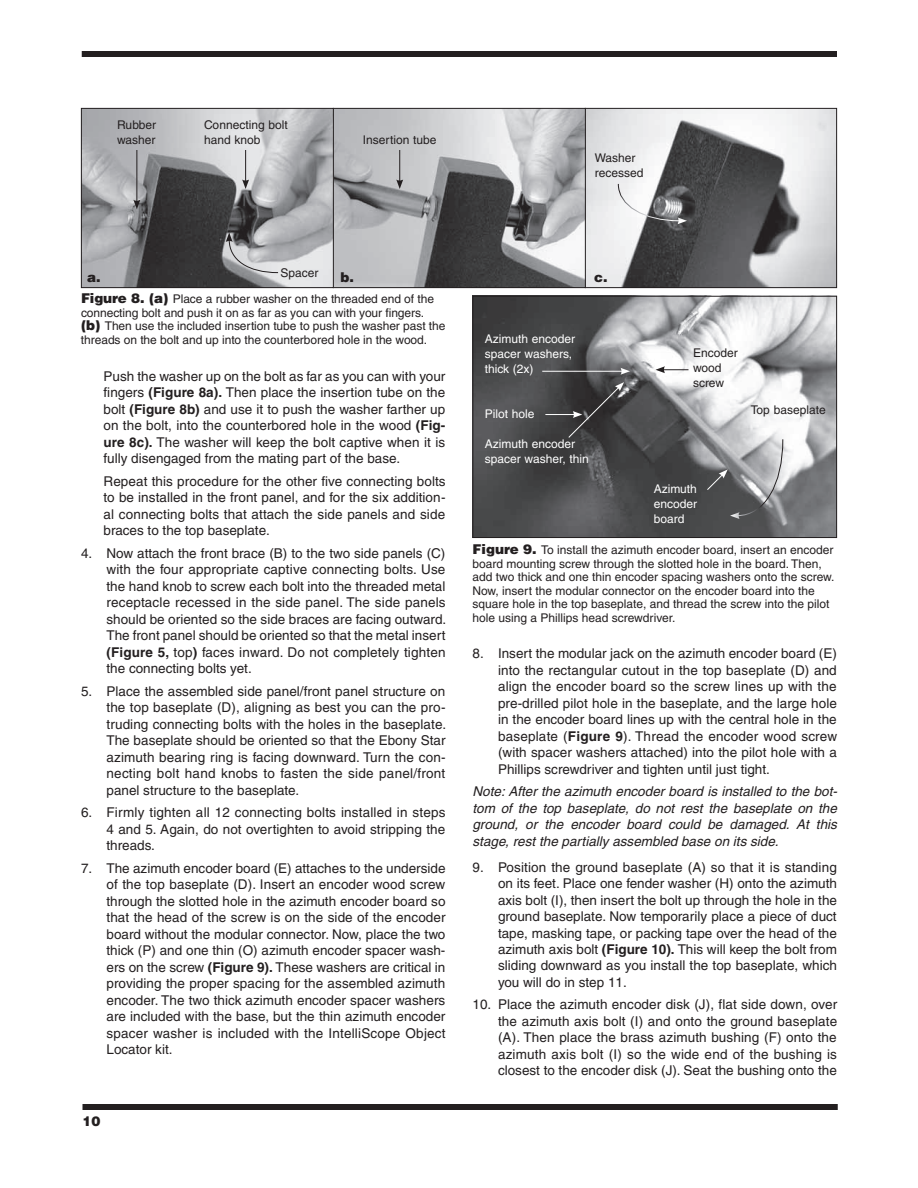
<style>
.page{position:relative;width:918px;height:1188px;background:#fff}
.page>*{position:absolute;margin:0;border:0;box-sizing:border-box;transform-origin:0 0}
.t1{font:13.5px/16.5px "Helvetica";color:#231f20;text-align:justify}
.t2{font:italic 13.5px/16.5px "Helvetica";color:#231f20;text-align:justify}
.t3{font:900 13.5px "Helvetica";color:#231f20}
.t4{font:12px/13.5px "Helvetica";color:#231f20}
.t5{font:12px/15px "Helvetica";color:#fff}
.s1{font-weight:900;font-size:13.5px}
.s2{font-weight:700}
</style>
<div class="page">
<div style="left:82px;top:51px;width:755px;height:6px;background:#231f20"></div>
<div style="left:82px;top:1104px;width:756px;height:6px;background:#231f20"></div>
<img style="left:83px;top:110px;width:752px;height:176px">
<div style="left:585px;top:108px;width:252px;height:180px;border:1px solid #231f20"></div>
<div style="left:333px;top:108px;width:253px;height:180px;border:1px solid #231f20"></div>
<div style="left:81px;top:108px;width:253px;height:180px;border:1px solid #231f20"></div>
<img style="left:474px;top:298px;width:361px;height:238px">
<div style="left:472px;top:296px;width:365px;height:242px;border:1px solid #231f20"></div>
<hr style="left:542px;top:371px;width:81px;height:1px;background:#fff">
<svg style="left:621px;top:368px;width:9px;height:7px"></svg>
<hr style="left:545px;top:414px;width:30px;height:1px;background:#fff">
<svg style="left:568px;top:382px;width:56px;height:56px;background:#3f3e3f"></svg>
<svg style="left:706px;top:439px;width:78px;height:80px;background:#8b8c8e"></svg>
<svg style="left:656px;top:366px;width:32px;height:7px"></svg>
<hr style="left:136px;top:150px;width:1px;height:52px;background:#231f20">
<svg style="left:133px;top:200px;width:7px;height:9px"></svg>
<hr style="left:245px;top:150px;width:1px;height:32px;background:#231f20">
<svg style="left:242px;top:180px;width:7px;height:9px"></svg>
<hr style="left:399px;top:150px;width:1px;height:32px;background:#231f20">
<svg style="left:396px;top:180px;width:7px;height:9px"></svg>
<svg style="left:226px;top:233px;width:53px;height:40px;background:#aaabad"></svg>
<svg style="left:618px;top:183px;width:69px;height:41px"></svg>
<p class="t4" style="left:117px;top:117px;width:41px;line-height:15px">Rubber washer</p>
<p class="t4" style="left:204px;top:117px;width:85px;line-height:15px">Connecting bolt hand knob</p>
<p class="t4" style="left:363px;top:133px;width:75px">Insertion tube</p>
<p class="t4" style="left:595px;top:151px;width:50px;line-height:15px">Washer recessed</p>
<p class="t4" style="left:280px;top:266px;width:40px">Spacer</p>
<p class="t3" style="left:87px;top:268px;width:15px">a.</p>
<p class="t3" style="left:341px;top:268px;width:15px">b.</p>
<p class="t3" style="left:594px;top:268px;width:15px">c.</p>
<p class="t4" style="left:81px;top:292px;width:366px"><span class="s1">Figure 8. (a)</span> Place a rubber washer on the threaded end of the connecting bolt and push it on as far as you can with your fingers. <span class="s1">(b)</span> Then use the included insertion tube to push the washer past the threads on the bolt and up into the counterbored hole in the wood.</p>
<p class="t1" style="left:104px;top:368px;width:343px">Push the washer up on the bolt as far as you can with your fingers <span class="s2">(Figure 8a).</span> Then place the insertion tube on the bolt <span class="s2">(Figure 8b)</span> and use it to push the washer farther up on the bolt, into the counterbored hole in the wood <span class="s2">(Fig&shy;ure 8c).</span> The washer will keep the bolt captive when it is fully disengaged from the mating part of the base.</p>
<p class="t1" style="left:104px;top:473px;width:344px">Repeat this procedure for the other five connecting bolts to be installed in the front panel, and for the six addition&shy;al connecting bolts that attach the side panels and side braces to the top baseplate.</p>
<p class="t1" style="left:107px;top:545px;width:341px;text-indent:-26px">4. Now attach the front brace (B) to the two side panels (C) with the four appropriate captive connecting bolts. Use the hand knob to screw each bolt into the threaded metal receptacle recessed in the side panel. The side panels should be oriented so the side braces are facing outward.<br>The front panel should be oriented so that the metal insert <span class="s2">(Figure 5,</span> top<span class="s2">)</span> faces inward. Do not completely tighten the connecting bolts yet.</p>
<p class="t1" style="left:107px;top:683px;width:341px;text-indent:-26px">5. Place the assembled side panel/front panel structure on the top baseplate (D), aligning as best you can the pro&shy;truding connecting bolts with the holes in the baseplate.<br>The baseplate should be oriented so that the Ebony Star azimuth bearing ring is facing downward. Turn the con&shy;necting bolt hand knobs to fasten the side panel/front panel structure to the baseplate.</p>
<p class="t1" style="left:107px;top:804px;width:341px;text-indent:-26px">6. Firmly tighten all 12 connecting bolts installed in steps 4 and 5. Again, do not overtighten to avoid stripping the threads.</p>
<p class="t1" style="left:107px;top:860px;width:341px;text-indent:-26px">7. The azimuth encoder board (E) attaches to the underside of the top baseplate (D). Insert an encoder wood screw through the slotted hole in the azimuth encoder board so that the head of the screw is on the side of the encoder board without the modular connector. Now, place the two thick (P) and one thin (O) azimuth encoder spacer wash&shy;ers on the screw <span class="s2">(Figure 9).</span> These washers are critical in providing the proper spacing for the assembled azimuth encoder. The two thick azimuth encoder spacer washers are included with the base, but the thin azimuth encoder spacer washer is included with the IntelliScope Object Locator kit.</p>
<p class="t3" style="left:82px;top:1113px;width:20px">10</p>
<p class="t5" style="left:485px;top:332px;width:92px">Azimuth encoder spacer washers, thick (2x)</p>
<p class="t5" style="left:485px;top:406px;width:51px">Pilot hole</p>
<p class="t5" style="left:485px;top:437px;width:105px">Azimuth encoder spacer washer, thin</p>
<p class="t4" style="left:693px;top:345px;width:46px;line-height:15px">Encoder wood screw</p>
<p class="t4" style="left:751px;top:403px;width:76px">Top baseplate</p>
<p class="t5" style="left:654px;top:481px;width:45px;text-align:justify">Azimuth encoder board</p>
<p class="t4" style="left:472px;top:543px;width:364px"><span class="s1">Figure 9.</span> To install the azimuth encoder board, insert an encoder board mounting screw through the slotted hole in the board. Then, add two thick and one thin encoder spacing washers onto the screw.<br>Now, insert the modular connector on the encoder board into the square hole in the top baseplate, and thread the screw into the pilot hole using a Phillips head screwdriver.</p>
<p class="t1" style="left:498px;top:645px;width:341px;text-indent:-26px">8. Insert the modular jack on the azimuth encoder board (E) into the rectangular cutout in the top baseplate (D) and align the encoder board so the screw lines up with the pre-drilled pilot hole in the baseplate, and the large hole in the encoder board lines up with the central hole in the baseplate (<span class="s2">Figure 9</span>). Thread the encoder wood screw (with spacer washers attached) into the pilot hole with a Phillips screwdriver and tighten until just tight.</p>
<p class="t2" style="left:473px;top:783px;width:366px">Note: After the azimuth encoder board is installed to the bot&shy;tom of the top baseplate, do not rest the baseplate on the ground, or the encoder board could be damaged. At this stage, rest the partially assembled base on its side.</p>
<p class="t1" style="left:498px;top:859px;width:341px;text-indent:-26px">9. Position the ground baseplate (A) so that it is standing on its feet. Place one fender washer (H) onto the azimuth axis bolt (I), then insert the bolt up through the hole in the ground baseplate. Now temporarily place a piece of duct tape, masking tape, or packing tape over the head of the azimuth axis bolt <span class="s2">(Figure 10).</span> This will keep the bolt from sliding downward as you install the top baseplate, which you will do in step 11.</p>
<p class="t1" style="left:498px;top:996px;width:341px;text-indent:-26px">10. Place the azimuth encoder disk (J), flat side down, over the azimuth axis bolt (I) and onto the ground baseplate (A). Then place the brass azimuth bushing (F) onto the azimuth axis bolt (I) so the wide end of the bushing is closest to the encoder disk (J). Seat the bushing onto the</p>
</div>
